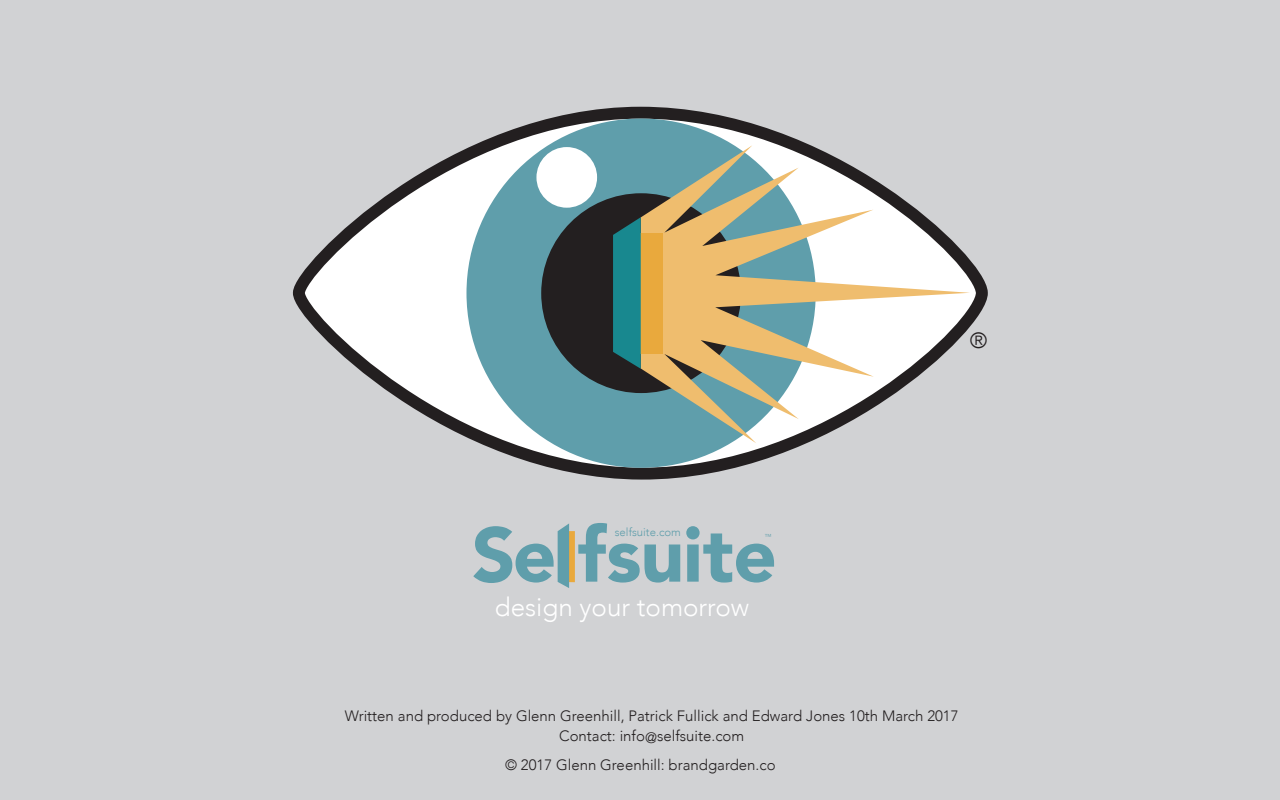
<style>
.page{position:relative;width:1280px;height:800px;background:#d1d2d4}
.page>*{position:absolute;margin:0;border:0;box-sizing:border-box;transform-origin:0 0}
.t1{font:300 26px "Avenir";color:#fff}
.t2{font:300 22px "Avenir";color:#231f20}
.t3{font:300 15px/20px "Avenir";color:#231f20;text-align:center}
.t4{font:300 11.4px "Avenir";color:#5f9eab}
.t5{font:300 7.2px "Avenir";color:#5f9eab}
</style>
<div class="page">
<svg style="left:292px;top:106px;width:696px;height:374px"></svg>
<div style="left:466px;top:119px;width:350px;height:349px;background:#5f9eab;border-radius:50%"></div>
<div style="left:541px;top:193px;width:200px;height:200px;background:#231f20;border-radius:50%"></div>
<svg style="left:641px;top:145px;width:329px;height:298px"></svg>
<div style="left:619px;top:233px;width:44px;height:120px;background:#e9a93d"></div>
<svg style="left:613px;top:217px;width:28px;height:152px;background:#1a7b81"></svg>
<div style="left:536px;top:147px;width:61px;height:61px;background:#fff;border-radius:50%"></div>
<svg style="left:473px;top:523px;width:301px;height:65px"></svg>
<h2 class="t2" style="left:970px;top:327px;width:19px">®</h2>
<p class="t4" style="left:615px;top:526px;width:68px">selfsuite.com</p>
<p class="t5" style="left:764px;top:532px;width:9px">™</p>
<h1 class="t1" style="left:495px;top:592px;width:256px">design your tomorrow</h1>
<p class="t3" style="left:345px;top:706px;width:615px">Written and produced by Glenn Greenhill, Patrick Fullick and Edward Jones 10th March 2017<br>Contact: info@selfsuite.com</p>
<p class="t3" style="left:505px;top:755px;width:272px">© 2017 Glenn Greenhill: brandgarden.co</p>
</div>
